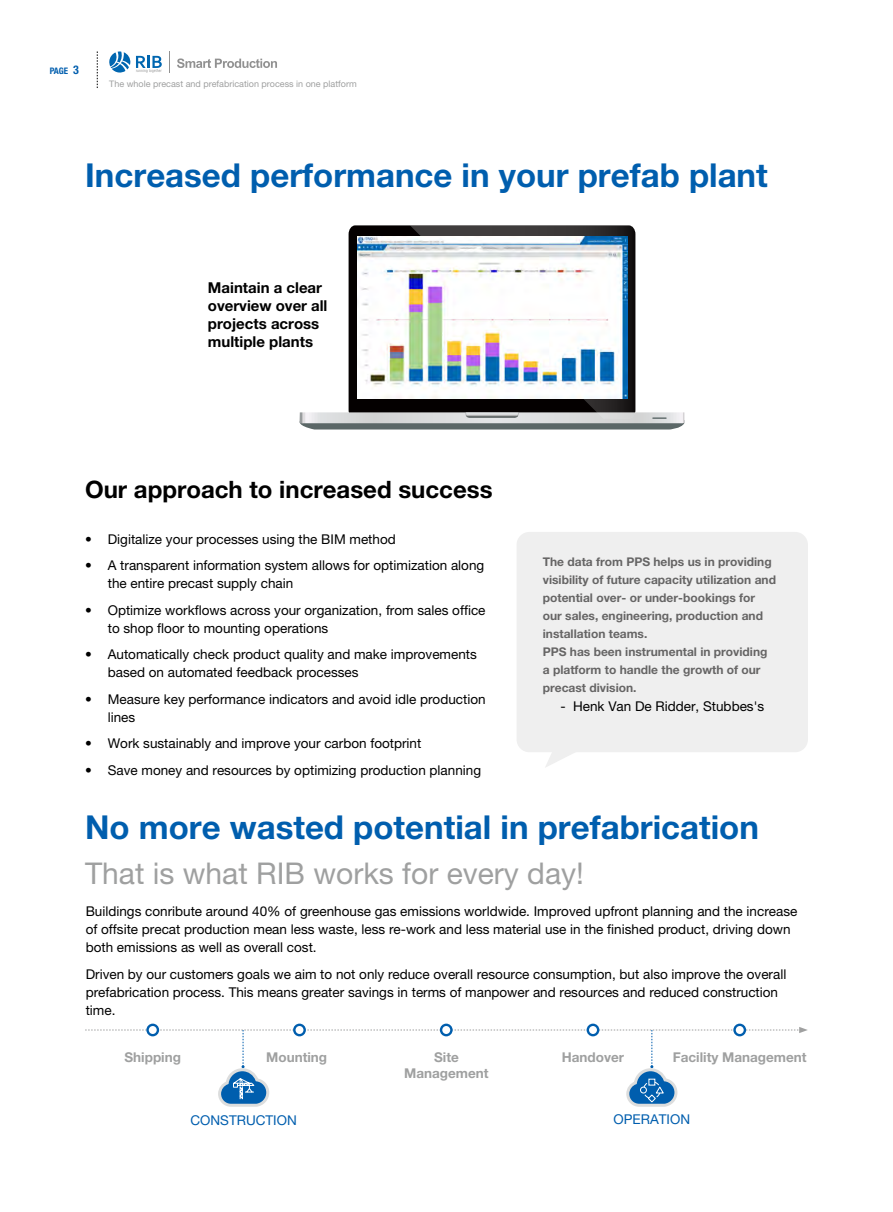
<style>
.page{position:relative;width:893px;height:1212px;background:#fff}
.page>*{position:absolute;margin:0;border:0;box-sizing:border-box;transform-origin:0 0}
.t1{font:700 33px "Helvetica Neue LT Pro";color:#005eae}
.t2{font:30px "Helvetica Neue LT Pro";color:#9fa0a0}
.t3{font:700 24px "Helvetica Neue LT Pro";color:#000}
.t4{font:700 15px/18px "Helvetica Neue LT Pro";color:#000}
.t5{font:13.5px/18px "Helvetica Neue LT Pro";color:#000}
.t6{font:700 13.5px/16.2px "Helvetica Neue LT Pro";color:#9fa0a0;text-align:center}
.t7{font:13.5px "Helvetica Neue LT Pro";color:#005eae}
.t8{font:700 12px/18px "Helvetica Neue LT Pro";color:#666565}
.t9{font:9px "Helvetica Neue LT Pro";color:#9fa0a0}
.t10{font:700 condensed 9px "Helvetica Neue LT Pro";color:#005eae}
.s1{font-size:12px}
</style>
<div class="page">
<svg style="left:177px;top:58px;width:100px;height:10px"></svg>
<svg style="left:109px;top:51px;width:53px;height:22px"></svg>
<svg style="left:169px;top:51px;width:1px;height:22px"></svg>
<svg style="left:349px;top:225px;width:61px;height:187px;fill:#040000"></svg>
<svg style="left:299px;top:412px;width:386px;height:17px"></svg>
<svg style="left:410px;top:225px;width:225px;height:194px"></svg>
<div style="left:517px;top:532px;width:291px;height:220px;background:#efefef;border-radius:13px"></div>
<svg style="left:546px;top:752px;width:29px;height:15px"></svg>
<svg style="left:146px;top:1023px;width:13px;height:13px"></svg>
<svg style="left:293px;top:1023px;width:13px;height:13px"></svg>
<svg style="left:587px;top:1023px;width:12px;height:13px"></svg>
<svg style="left:440px;top:1023px;width:13px;height:13px"></svg>
<svg style="left:733px;top:1023px;width:13px;height:13px"></svg>
<svg style="left:85px;top:1027px;width:723px;height:80px"></svg>
<img style="left:358px;top:237px;width:270px;height:161px">
<svg style="left:97px;top:51px;width:1px;height:37px"></svg>
<p class="t10" style="left:50px;top:65px;width:31px">PAGE <span class="s1">3</span></p>
<p class="t9" style="left:109px;top:78px;width:249px">The whole precast and prefabrication process in one platform</p>
<h1 class="t1" style="left:85px;top:155px;width:684px">Increased performance in your prefab plant</h1>
<p class="t4" style="left:208px;top:279px;width:121px">Maintain a clear overview over all projects across multiple plants</p>
<h3 class="t3" style="left:85px;top:474px;width:409px">Our approach to increased success</h3>
<p class="t5" style="left:85px;top:529px;width:312px">• Digitalize your processes using the BIM method</p>
<p class="t5" style="left:108px;top:556px;width:378px;text-indent:-23px">• A transparent information system allows for optimization along the entire precast supply chain</p>
<p class="t5" style="left:108px;top:600px;width:379px;text-indent:-23px">• Optimize workflows across your organization, from sales office to shop floor to mounting operations</p>
<p class="t5" style="left:108px;top:645px;width:371px;text-indent:-23px">• Automatically check product quality and make improvements based on automated feedback processes</p>
<p class="t5" style="left:108px;top:689px;width:379px;text-indent:-23px">• Measure key performance indicators and avoid idle production lines</p>
<p class="t5" style="left:85px;top:734px;width:338px">• Work sustainably and improve your carbon footprint</p>
<p class="t5" style="left:85px;top:760px;width:397px">• Save money and resources by optimizing production planning</p>
<p class="t8" style="left:543px;top:553px;width:235px">The data from PPS helps us in providing visibility of future capacity utilization and potential over- or under-bookings for our sales, engineering, production and installation teams.<br>PPS has been instrumental in providing a platform to handle the growth of our precast division.</p>
<p class="t5" style="left:560px;top:697px;width:205px">- Henk Van De Ridder, Stubbes's</p>
<h1 class="t1" style="left:85px;top:807px;width:675px">No more wasted potential in prefabrication</h1>
<h2 class="t2" style="left:85px;top:855px;width:500px">That is what RIB works for every day!</h2>
<p class="t5" style="left:86px;top:902px;width:713px">Buildings conribute around 40% of greenhouse gas emissions worldwide. Improved upfront planning and the increase of offsite precat production mean less waste, less re-work and less material use in the finished product, driving down both emissions as well as overall cost.</p>
<p class="t5" style="left:86px;top:965px;width:702px">Driven by our customers goals we aim to not only reduce overall resource consumption, but also improve the overall prefabrication process. This means greater savings in terms of manpower and resources and reduced construction time.</p>
<p class="t6" style="left:125px;top:1049px;width:58px">Shipping</p>
<p class="t6" style="left:266px;top:1049px;width:62px">Mounting</p>
<p class="t6" style="left:404px;top:1049px;width:86px">Site<br>Management</p>
<p class="t6" style="left:562px;top:1049px;width:64px">Handover</p>
<p class="t6" style="left:673px;top:1049px;width:135px">Facility Management</p>
<p class="t7" style="left:191px;top:1112px;width:108px">CONSTRUCTION</p>
<p class="t7" style="left:614px;top:1111px;width:78px">OPERATION</p>
</div>
